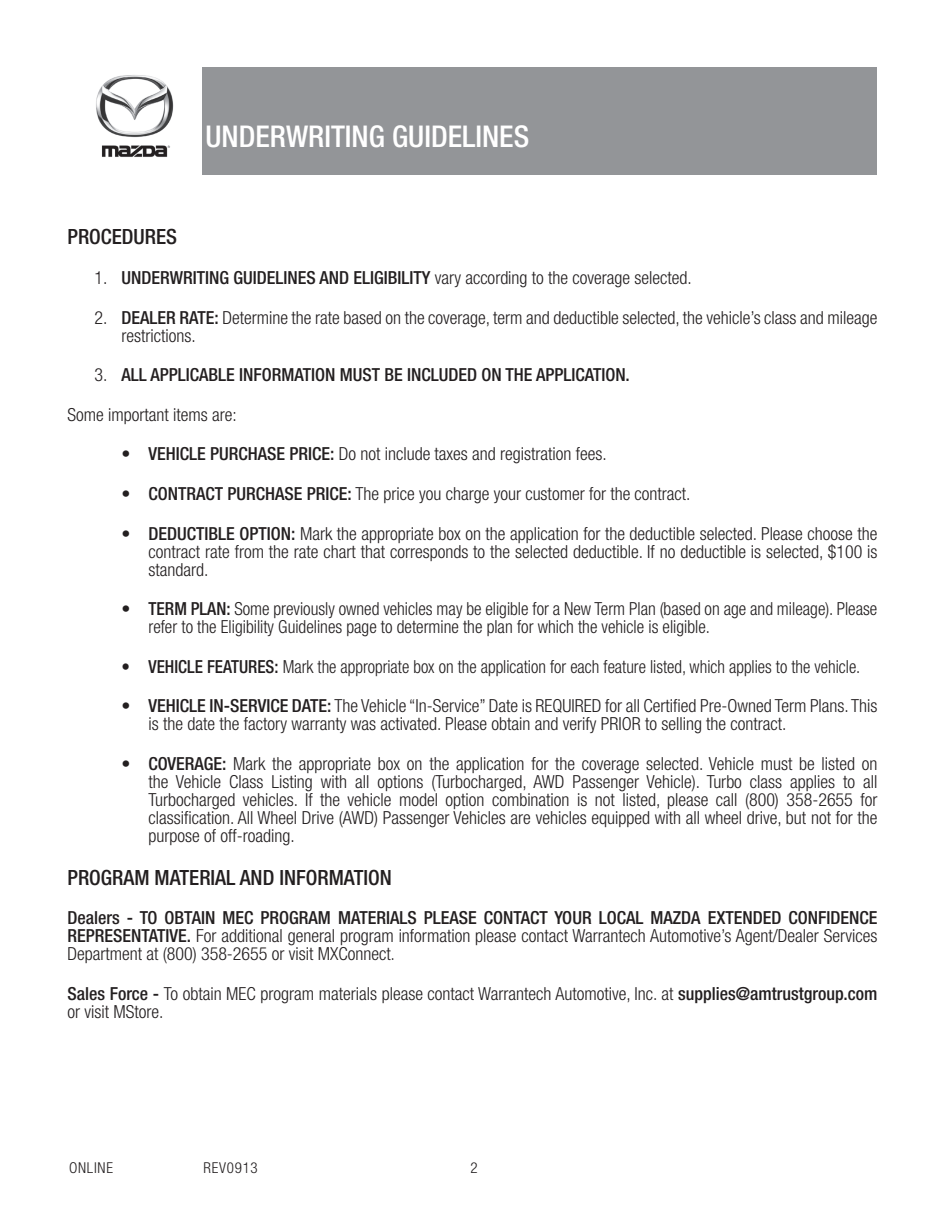
<style>
.page{position:relative;width:945px;height:1215px;background:#fff}
.page>*{position:absolute;margin:0;border:0;box-sizing:border-box;transform-origin:0 0}
.t1{font:500 condensed 30px "Helvetica Neue LT Std";color:#fff}
.t2{font:500 condensed 21px "Helvetica Neue LT Std";color:#231f20}
.t3{font:300 condensed 18px/18px "Helvetica Neue LT Std";color:#231f20}
.t4{font:300 condensed 18px "Helvetica Neue LT Std";color:#231f20;scale:.95 1}
.t5{font:500 condensed 18px "Helvetica Neue LT Std";color:#231f20}
.t6{font:300 condensed 15px "Helvetica Neue LT Std";letter-spacing:.05em;color:#231f20}
.s1{font-weight:500}
.s2{font-weight:300}
</style>
<div class="page">
<div style="left:202px;top:68px;width:676px;height:108px;background:#939598"></div>
<img style="left:96px;top:75px;width:78px;height:82px">
<p class="t1" style="left:206px;top:118px;width:325px">UNDERWRITING GUIDELINES</p>
<p class="t2" style="left:68px;top:225px;width:111px">PROCEDURES</p>
<p class="t3" style="left:94px;top:269px;width:599px">1. <span class="s1">UNDERWRITING GUIDELINES AND ELIGIBILITY</span> vary according to the coverage selected.</p>
<p class="t3" style="left:122px;top:308px;width:757px;text-indent:-27px">2. <span class="s1">DEALER RATE:</span> Determine the rate based on the coverage, term and deductible selected, the vehicle’s class and mileage restrictions.</p>
<p class="t5" style="left:94px;top:364px;width:537px"><span class="s2">3.</span> ALL APPLICABLE INFORMATION MUST BE INCLUDED ON THE APPLICATION.</p>
<p class="t3" style="left:68px;top:405px;width:171px">Some important items are:</p>
<p class="t3" style="left:122px;top:445px;width:487px">• <span class="s1">VEHICLE PURCHASE PRICE:</span> Do not include taxes and registration fees.</p>
<p class="t3" style="left:122px;top:485px;width:571px">• <span class="s1">CONTRACT PURCHASE PRICE:</span> The price you charge your customer for the contract.</p>
<p class="t3" style="left:148px;top:524px;width:731px;text-align:justify;text-indent:-27px">• <span class="s1">DEDUCTIBLE OPTION:</span> Mark the appropriate box on the application for the deductible selected. Please choose the contract rate from the rate chart that corresponds to the selected deductible. If no deductible is selected, $100 is standard.</p>
<p class="t3" style="left:148px;top:600px;width:730px;text-indent:-27px">• <span class="s1">TERM PLAN:</span> Some previously owned vehicles may be eligible for a New Term Plan (based on age and mileage). Please refer to the Eligibility Guidelines page to determine the plan for which the vehicle is eligible.</p>
<p class="t4" style="left:122px;top:656px;width:779px">• <span class="s1">VEHICLE FEATURES:</span> Mark the appropriate box on the application for each feature listed, which applies to the vehicle.</p>
<p class="t3" style="left:148px;top:697px;width:730px;text-indent:-27px">• <span class="s1">VEHICLE IN-SERVICE DATE:</span> The Vehicle “In-Service” Date is REQUIRED for all Certified Pre-Owned Term Plans. This is the date the factory warranty was activated. Please obtain and verify PRIOR to selling the contract.</p>
<p class="t3" style="left:148px;top:755px;width:731px;text-align:justify;text-indent:-27px">• <span class="s1">COVERAGE:</span> Mark the appropriate box on the application for the coverage selected. Vehicle must be listed on the Vehicle Class Listing with all options (Turbocharged, AWD Passenger Vehicle). Turbo class applies to all Turbocharged vehicles. If the vehicle model option combination is not listed, please call (800) 358-2655 for classification. All Wheel Drive (AWD) Passenger Vehicles are vehicles equipped with all wheel drive, but not for the purpose of off-roading.</p>
<p class="t2" style="left:68px;top:865px;width:326px">PROGRAM MATERIAL AND INFORMATION</p>
<p class="t3" style="left:68px;top:909px;width:812px;text-align:justify"><span class="s1">Dealers - TO OBTAIN MEC PROGRAM MATERIALS PLEASE CONTACT YOUR LOCAL MAZDA EXTENDED CONFIDENCE REPRESENTATIVE.</span> For additional general program information please contact Warrantech Automotive’s Agent/Dealer Services Department at (800) 358-2655 or visit MXConnect.</p>
<p class="t3" style="left:68px;top:984px;width:812px"><span class="s1">Sales Force -</span> To obtain MEC program materials please contact Warrantech Automotive, Inc. at <span class="s1">supplies@amtrustgroup.com </span>or visit MStore.</p>
<p class="t6" style="left:69px;top:1159px;width:46px">ONLINE</p>
<p class="t6" style="left:203px;top:1159px;width:56px">REV0913</p>
<p class="t6" style="left:470px;top:1159px;width:9px">2</p>
</div>
